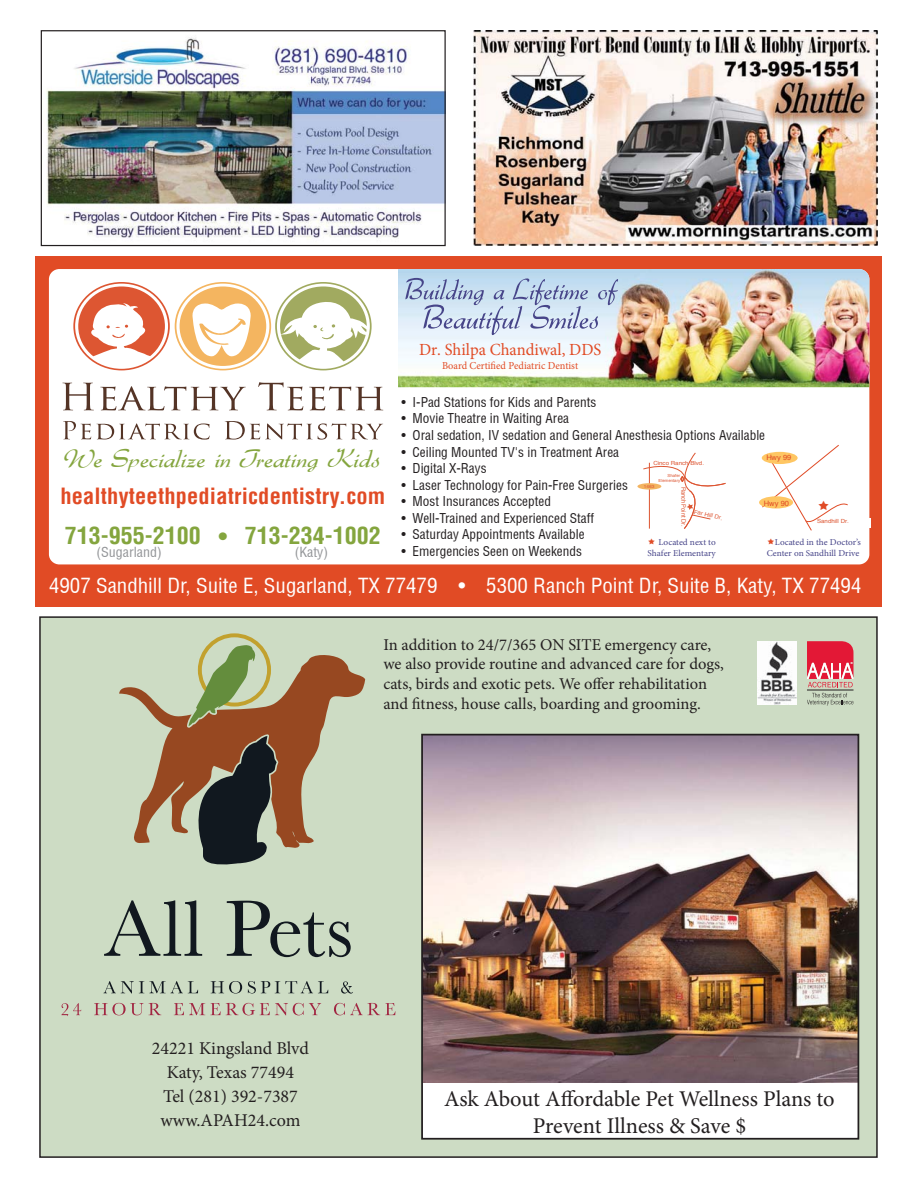
<style>
.page{position:relative;width:918px;height:1188px;background:#fff}
.page>*{position:absolute;margin:0;border:0;box-sizing:border-box;transform-origin:0 0}
.t1{font:26.4px "Gabrielle";color:#84a53e;scale:1.1 1}
.t2{font:700 condensed 23.4px "Helvetica";color:#84a53e}
.t3{font:22.5px/27px "Minion Pro";color:#231f20;text-align:center}
.t4{font:700 condensed 21.9px "Helvetica";letter-spacing:.005em;color:#e14b25}
.t5{font:condensed 20.4px "Helvetica";color:#fff}
.t6{font:18px/24px "Minion Pro";color:#231f20;text-align:center}
.t7{font:16.95px "Minion Pro";color:#e14b25}
.t8{font:16.5px/19.8px "Minion Pro";color:#231f20}
.t9{font:condensed 13.65px "Helvetica";color:#939598}
.t10{font:condensed 13.35px "Helvetica";color:#231f20}
.t11{font:10.65px "Minion Pro";color:#e14b25}
.t12{font:9px/10.8px "Minion Pro";color:#474589;text-align:right}
.t13{font:7.35px "Helvetica";color:#e04b26}
.t14{font:6.15px "Helvetica";color:#dd5532;scale:.91 1}
.t15{font:5.7px "Helvetica";color:#dd5532;scale:1.09 1}
.t16{font:5.7px "Helvetica";color:#dd5532;scale:1.08 1}
.t17{font:4.35px "Helvetica";color:#dd5532;scale:1.09 1}
.t18{font:4.2px/4.9px "Helvetica";color:#dd5532;text-align:right}
.s1{font-size:20.7px}
</style>
<div class="page">
<img style="left:473px;top:31px;width:404px;height:215px">
<div style="left:40px;top:617px;width:837px;height:540px;background:#cddcc4"></div>
<svg style="left:104px;top:900px;width:98px;height:56px"></svg>
<svg style="left:227px;top:901px;width:124px;height:56px"></svg>
<svg style="left:103px;top:981px;width:95px;height:13px"></svg>
<svg style="left:211px;top:981px;width:31px;height:13px"></svg>
<svg style="left:248px;top:981px;width:80px;height:13px"></svg>
<svg style="left:341px;top:981px;width:12px;height:13px"></svg>
<svg style="left:61px;top:1003px;width:20px;height:13px"></svg>
<svg style="left:94px;top:1003px;width:49px;height:12px"></svg>
<svg style="left:149px;top:1003px;width:12px;height:12px"></svg>
<svg style="left:174px;top:1003px;width:147px;height:12px"></svg>
<svg style="left:334px;top:1003px;width:61px;height:12px"></svg>
<svg style="left:203px;top:850px;width:64px;height:15px"></svg>
<svg style="left:202px;top:633px;width:65px;height:20px"></svg>
<svg style="left:119px;top:653px;width:246px;height:197px"></svg>
<hr style="left:807px;top:690px;width:47px;height:1px;background:#231f20">
<svg style="left:807px;top:693px;width:46px;height:12px"></svg>
<svg style="left:807px;top:641px;width:46px;height:46px;background:#e25768"></svg>
<img style="left:757px;top:641px;width:40px;height:63px">
<div style="left:422px;top:735px;width:436px;height:404px;background:#fff"></div>
<img style="left:424px;top:737px;width:432px;height:346px">
<div style="left:421px;top:734px;width:438px;height:406px;border:2px solid #231f20"></div>
<div style="left:35px;top:256px;width:847px;height:351px;background:#e14b25"></div>
<div style="left:49px;top:269px;width:820px;height:295px;background:#fff;border-radius:10px"></div>
<svg style="left:637px;top:483px;width:24px;height:7px"></svg>
<svg style="left:643px;top:452px;width:83px;height:77px"></svg>
<div style="left:817px;top:518px;width:54px;height:9px;background:#fff"></div>
<svg style="left:62px;top:383px;width:32px;height:27px"></svg>
<svg style="left:100px;top:386px;width:146px;height:24px"></svg>
<svg style="left:258px;top:382px;width:45px;height:28px"></svg>
<svg style="left:309px;top:386px;width:74px;height:24px"></svg>
<svg style="left:63px;top:421px;width:28px;height:18px"></svg>
<svg style="left:97px;top:423px;width:113px;height:17px"></svg>
<svg style="left:225px;top:421px;width:158px;height:19px"></svg>
<svg style="left:73px;top:282px;width:299px;height:88px"></svg>
<img style="left:398px;top:269px;width:471px;height:118px">
<svg style="left:405px;top:278px;width:213px;height:57px;background:#bfcfe5"></svg>
<img style="left:46px;top:38px;width:398px;height:201px">
<div style="left:41px;top:30px;width:405px;height:216px;border:1px solid #231f20"></div>
<svg style="left:761px;top:444px;width:87px;height:87px"></svg>
<p class="t7" style="left:419px;top:339px;width:184px">Dr. Shilpa Chandiwal, DDS</p>
<h1 class="t1" style="left:63px;top:446px;width:289px">We Specialize in Treating Kids</h1>
<h3 class="t4" style="left:60px;top:488px;width:327px">healthyteethpediatricdentistry.com</h3>
<h2 class="t2" style="left:65px;top:527px;width:317px">713-955-2100 <span class="s1">•</span> 713-234-1002</h2>
<p class="t9" style="left:96px;top:546px;width:67px">(Sugarland)</p>
<p class="t9" style="left:295px;top:546px;width:35px">(Katy)</p>
<p class="t11" style="left:442px;top:359px;width:138px">Board Certified Pediatric Dentist</p>
<p class="t10" style="left:402px;top:397px;width:196px">• I-Pad Stations for Kids and Parents</p>
<p class="t10" style="left:402px;top:413px;width:169px">• Movie Theatre in Waiting Area</p>
<p class="t10" style="left:402px;top:430px;width:365px">• Oral sedation, IV sedation and General Anesthesia Options Available</p>
<p class="t10" style="left:402px;top:446px;width:219px">• Ceiling Mounted TV's in Treatment Area</p>
<p class="t10" style="left:402px;top:463px;width:86px">• Digital X-Rays</p>
<p class="t10" style="left:402px;top:480px;width:228px">• Laser Technology for Pain-Free Surgeries</p>
<p class="t10" style="left:402px;top:496px;width:151px">• Most Insurances Accepted</p>
<p class="t10" style="left:402px;top:513px;width:194px">• Well-Trained and Experienced Staff</p>
<p class="t10" style="left:402px;top:529px;width:184px">• Saturday Appointments Available</p>
<p class="t10" style="left:402px;top:546px;width:182px">• Emergencies Seen on Weekends</p>
<p class="t13" style="left:766px;top:455px;width:27px">Hwy 99</p>
<p class="t15" style="left:653px;top:461px;width:48px">Cinco Ranch Blvd.</p>
<p class="t18" style="left:659px;top:474px;width:23px">Shafer<br>Elementary</p>
<p class="t17" style="left:644px;top:484px;width:11px">1463</p>
<p class="t14" style="left:686px;top:487px;width:45px;rotate:90deg">Ranch Point Dr.</p>
<p class="t13" style="left:764px;top:500px;width:27px">Hwy 90</p>
<p class="t16" style="left:695px;top:509px;width:29px;rotate:12deg">Far Hill Dr.</p>
<p class="t15" style="left:817px;top:518px;width:31px">Sandhill Dr.</p>
<p class="t12" style="left:648px;top:536px;width:70px">Located next to<br>Shafer Elementary</p>
<p class="t12" style="left:767px;top:537px;width:96px">Located in the Doctor’s<br>Center on Sandhill Drive</p>
<h3 class="t5" style="left:49px;top:577px;width:814px">4907 Sandhill Dr, Suite E, Sugarland, TX 77479 • 5300 Ranch Point Dr, Suite B, Katy, TX 77494</h3>
<p class="t8" style="left:383px;top:636px;width:342px">In addition to 24/7/365 ON SITE emergency care, we also provide routine and advanced care for dogs, cats, birds and exotic pets. We offer rehabilitation and fitness, house calls, boarding and grooming.</p>
<h3 class="t6" style="left:152px;top:1037px;width:159px">24221 Kingsland Blvd<br>Katy, Texas 77494<br>Tel (281) 392-7387 www.APAH24.com</h3>
<h3 class="t3" style="left:444px;top:1087px;width:392px">Ask About Affordable Pet Wellness Plans to<br>Prevent Illness &amp; Save $</h3>
</div>
